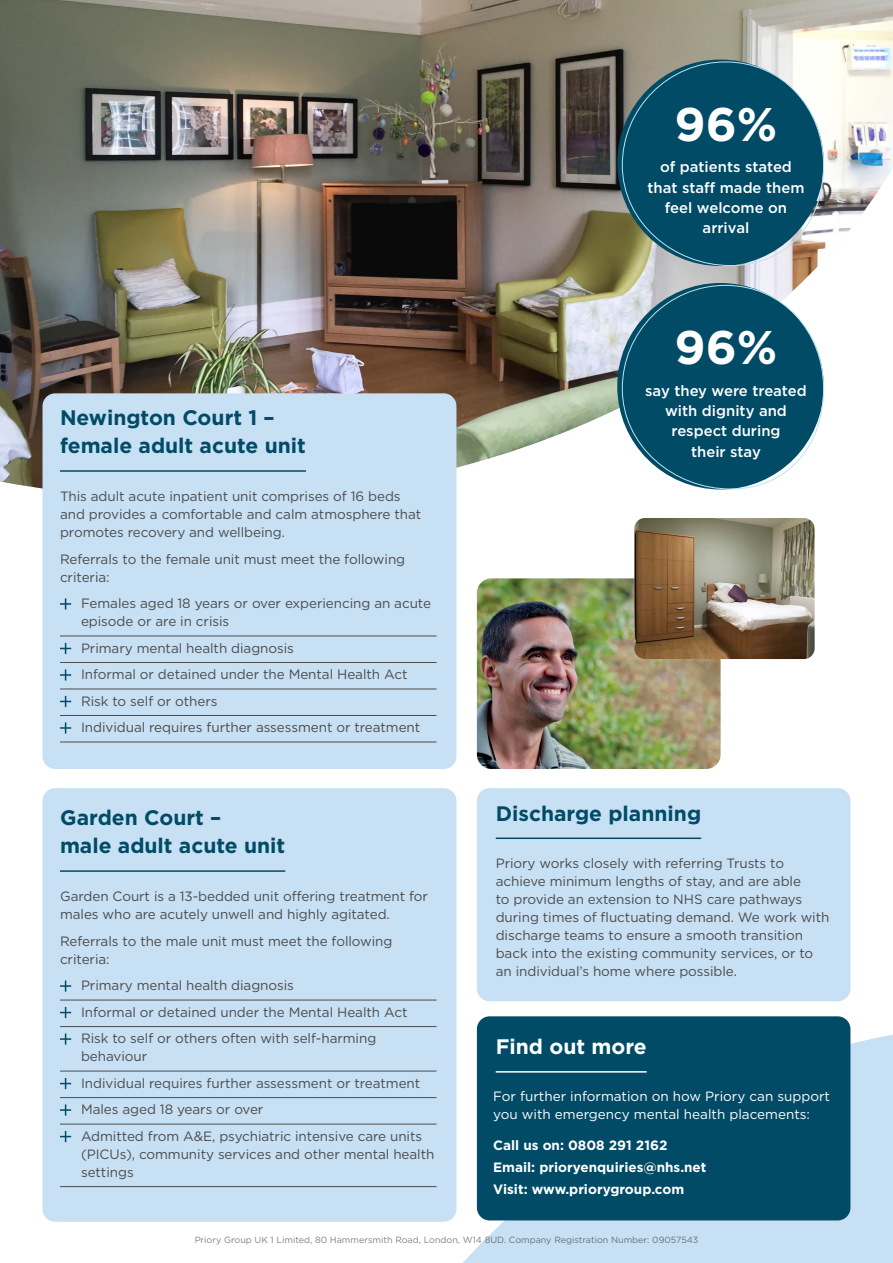
<style>
.page{position:relative;width:893px;height:1263px;background:#fff}
.page>*{position:absolute;margin:0;border:0;box-sizing:border-box;transform-origin:0 0}
.t1{font:700 47.1px "Gotham";color:#fff}
.t2{font:700 21px/28.2px "Gotham";color:#014b67}
.t3{font:700 21px "Gotham";color:#fff}
.t4{font:500 14.85px/20.4px "Gotham";color:#fff;text-align:center}
.t5{font:13.5px/18px "Gotham";letter-spacing:-.005em;color:#4b4c4d}
.t6{font:13.5px/18px "Gotham";color:#fff}
.t7{font:700 13.5px "Gotham";color:#fff}
.t8{font:9px "Gotham";color:#808285}
</style>
<div class="page">
<svg style="left:447px;top:998px;width:446px;height:265px;fill:#c7e0f3"></svg>
<img style="left:0;top:0;width:893px;height:515px">
<div style="left:477px;top:1016px;width:373px;height:204px;background:#014b67;border-radius:13px"></div>
<div style="left:477px;top:788px;width:373px;height:213px;background:#c7e0f3;border-radius:13px"></div>
<div style="left:43px;top:393px;width:413px;height:376px;background:#c7e0f3;border-radius:13px"></div>
<div style="left:43px;top:788px;width:413px;height:434px;background:#c7e0f3;border-radius:13px"></div>
<hr style="left:60px;top:470px;width:246px;height:2px;background:#014b67">
<hr style="left:60px;top:636px;width:376px;height:1px;background:#4b4c4d">
<hr style="left:60px;top:662px;width:376px;height:1px;background:#4b4c4d">
<hr style="left:60px;top:689px;width:376px;height:1px;background:#4b4c4d">
<hr style="left:60px;top:715px;width:376px;height:1px;background:#4b4c4d">
<hr style="left:60px;top:742px;width:376px;height:1px;background:#4b4c4d">
<svg style="left:60px;top:598px;width:11px;height:11px"></svg>
<svg style="left:60px;top:643px;width:11px;height:11px"></svg>
<svg style="left:60px;top:669px;width:11px;height:11px"></svg>
<svg style="left:60px;top:696px;width:11px;height:11px"></svg>
<svg style="left:60px;top:722px;width:11px;height:11px"></svg>
<hr style="left:60px;top:870px;width:225px;height:2px;background:#014b67">
<hr style="left:60px;top:1000px;width:376px;height:1px;background:#4b4c4d">
<hr style="left:60px;top:1026px;width:376px;height:1px;background:#4b4c4d">
<hr style="left:60px;top:1071px;width:376px;height:1px;background:#4b4c4d">
<hr style="left:60px;top:1097px;width:376px;height:1px;background:#4b4c4d">
<hr style="left:60px;top:1124px;width:376px;height:1px;background:#4b4c4d">
<hr style="left:60px;top:1186px;width:376px;height:1px;background:#4b4c4d">
<svg style="left:60px;top:980px;width:11px;height:12px"></svg>
<svg style="left:60px;top:1007px;width:11px;height:11px"></svg>
<svg style="left:60px;top:1033px;width:11px;height:12px"></svg>
<svg style="left:60px;top:1078px;width:11px;height:11px"></svg>
<svg style="left:60px;top:1104px;width:11px;height:12px"></svg>
<svg style="left:60px;top:1131px;width:11px;height:11px"></svg>
<hr style="left:496px;top:837px;width:205px;height:2px;background:#014b67">
<hr style="left:496px;top:1071px;width:151px;height:1px;background:#fff">
<img style="left:477px;top:578px;width:244px;height:191px">
<img style="left:634px;top:518px;width:181px;height:141px">
<div style="left:617px;top:283px;width:207px;height:206px;background:#014b67;border-radius:50%"></div>
<div style="left:617px;top:60px;width:207px;height:206px;background:#014b67;border-radius:50%"></div>
<p class="t1" style="left:675px;top:93px;width:104px">96%</p>
<p class="t4" style="left:647px;top:157px;width:158px">of patients stated that staff made them feel welcome on arrival</p>
<p class="t2" style="left:60px;top:403px;width:247px">Newington Court 1 – female adult acute unit</p>
<p class="t5" style="left:60px;top:487px;width:363px">This adult acute inpatient unit comprises of 16 beds and provides a comfortable and calm atmosphere that promotes recovery and wellbeing.</p>
<p class="t5" style="left:60px;top:549px;width:347px">Referrals to the female unit must meet the following criteria:</p>
<p class="t5" style="left:81px;top:594px;width:352px">Females aged 18 years or over experiencing an acute episode or are in crisis</p>
<p class="t5" style="left:81px;top:638px;width:215px">Primary mental health diagnosis</p>
<p class="t5" style="left:81px;top:665px;width:328px">Informal or detained under the Mental Health Act</p>
<p class="t5" style="left:81px;top:691px;width:138px">Risk to self or others</p>
<p class="t5" style="left:81px;top:718px;width:341px">Individual requires further assessment or treatment</p>
<p class="t2" style="left:60px;top:803px;width:227px">Garden Court –<br>male adult acute unit</p>
<p class="t5" style="left:60px;top:887px;width:370px">Garden Court is a 13-bedded unit offering treatment for males who are acutely unwell and highly agitated.</p>
<p class="t5" style="left:60px;top:931px;width:334px">Referrals to the male unit must meet the following criteria:</p>
<p class="t5" style="left:81px;top:976px;width:215px">Primary mental health diagnosis</p>
<p class="t5" style="left:81px;top:1002px;width:328px">Informal or detained under the Mental Health Act</p>
<p class="t5" style="left:81px;top:1029px;width:297px">Risk to self or others often with self-harming behaviour</p>
<p class="t5" style="left:81px;top:1073px;width:341px">Individual requires further assessment or treatment</p>
<p class="t5" style="left:81px;top:1100px;width:184px">Males aged 18 years or over</p>
<p class="t5" style="left:81px;top:1126px;width:355px">Admitted from A&amp;E, psychiatric intensive care units (PICUs), community services and other mental health settings</p>
<p class="t1" style="left:675px;top:316px;width:104px">96%</p>
<p class="t4" style="left:645px;top:380px;width:163px">say they were treated with dignity and respect during<br>their stay</p>
<p class="t2" style="left:496px;top:799px;width:207px">Discharge planning</p>
<p class="t5" style="left:496px;top:854px;width:335px">Priory works closely with referring Trusts to achieve minimum lengths of stay, and are able<br>to provide an extension to NHS care pathways during times of fluctuating demand. We work with discharge teams to ensure a smooth transition back into the existing community services, or to an individual’s home where possible.</p>
<p class="t3" style="left:496px;top:1033px;width:152px">Find out more</p>
<p class="t6" style="left:493px;top:1087px;width:338px">For further information on how Priory can support you with emergency mental health placements:</p>
<p class="t7" style="left:493px;top:1136px;width:176px">Call us on: 0808 291 2162</p>
<p class="t7" style="left:493px;top:1158px;width:215px">Email: prioryenquiries@nhs.net</p>
<p class="t7" style="left:493px;top:1180px;width:192px">Visit: www.priorygroup.com</p>
<p class="t8" style="left:195px;top:1233px;width:505px">Priory Group UK 1 Limited, 80 Hammersmith Road, London, W14 8UD. Company Registration Number: 09057543</p>
</div>
